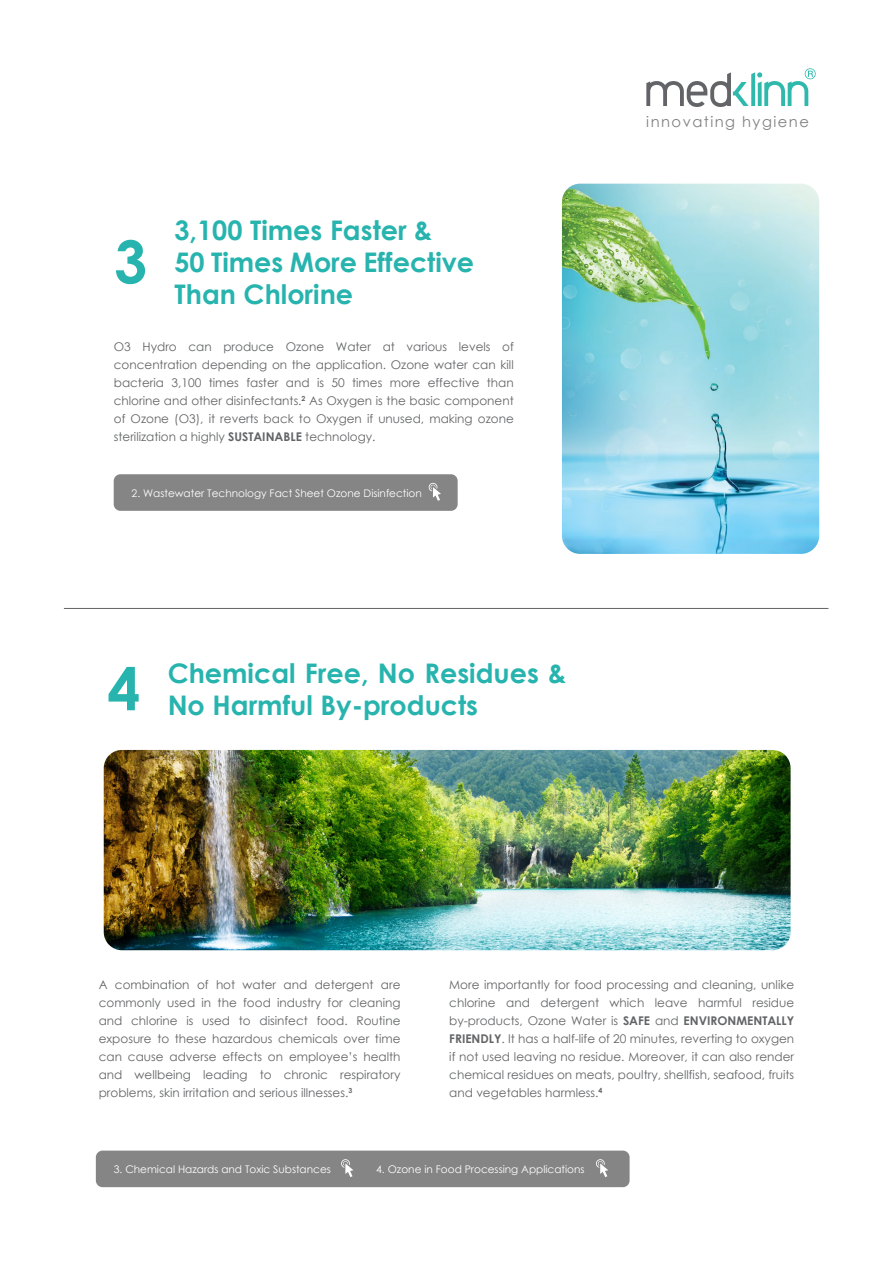
<style>
.page{position:relative;width:893px;height:1263px;background:#fff}
.page>*{position:absolute;margin:0;border:0;box-sizing:border-box;transform-origin:0 0}
.t1{font:700 58.8px "Century Gothic";color:#28b4ae}
.t2{font:700 27px/32.4px "Century Gothic";color:#28b4ae}
.t3{font:14.7px "Century Gothic";letter-spacing:.1em;color:#808082}
.t4{font:12px/18px "Century Gothic";color:#636466;text-align:justify}
.t5{font:10.5px "Century Gothic";color:#fff}
.s1{font-weight:700}
</style>
<div class="page">
<div style="left:114px;top:474px;width:344px;height:37px;background:#858585;border-radius:7px"></div>
<svg style="left:429px;top:483px;width:12px;height:18px"></svg>
<img style="left:104px;top:750px;width:687px;height:200px">
<div style="left:96px;top:1150px;width:534px;height:37px;background:#858585;border-radius:7px"></div>
<svg style="left:341px;top:1159px;width:12px;height:18px"></svg>
<svg style="left:596px;top:1159px;width:12px;height:18px"></svg>
<hr style="left:64px;top:608px;width:764px;height:1px;background:#636466">
<img style="left:562px;top:184px;width:257px;height:370px">
<svg style="left:646px;top:68px;width:170px;height:39px"></svg>
<h2 class="t2" style="left:174px;top:212px;width:301px">3,100 Times Faster &amp;<br>50 Times More Effective<br>Than Chlorine</h2>
<p class="t4" style="left:114px;top:337px;width:401px">O3 Hydro can produce Ozone Water at various levels of concentration depending on the application. Ozone water can kill bacteria 3,100 times faster and is 50 times more effective than chlorine and other disinfectants.<sup>2</sup> As Oxygen is the basic component of Ozone (O3), it reverts back to Oxygen if unused, making ozone sterilization a highly <span class="s1">SUSTAINABLE</span> technology.</p>
<h1 class="t1" style="left:114px;top:217px;width:34px">3</h1>
<p class="t5" style="left:132px;top:486px;width:292px">2. Wastewater Technology Fact Sheet Ozone Disinfection</p>
<h1 class="t1" style="left:107px;top:644px;width:34px">4</h1>
<h2 class="t2" style="left:168px;top:656px;width:400px">Chemical Free, No Residues &amp;<br>No Harmful By-products</h2>
<p class="t3" style="left:646px;top:111px;width:164px">innovating hygiene</p>
<p class="t4" style="left:99px;top:975px;width:303px">A combination of hot water and detergent are commonly used in the food industry for cleaning and chlorine is used to disinfect food. Routine exposure to these hazardous chemicals over time can cause adverse effects on employee’s health and wellbeing leading to chronic respiratory problems, skin irritation and serious illnesses.<sup>3</sup></p>
<p class="t4" style="left:449px;top:975px;width:346px">More importantly for food processing and cleaning, unlike chlorine and detergent which leave harmful residue by-products, Ozone Water is <span class="s1">SAFE</span> and <span class="s1">ENVIRONMENTALLY FRIENDLY</span>. It has a half-life of 20 minutes, reverting to oxygen if not used leaving no residue. Moreover, it can also render chemical residues on meats, poultry, shellfish, seafood, fruits and vegetables harmless.<sup>4</sup></p>
<p class="t5" style="left:114px;top:1162px;width:219px">3. Chemical Hazards and Toxic Substances</p>
<p class="t5" style="left:376px;top:1162px;width:210px">4. Ozone in Food Processing Applications</p>
</div>
